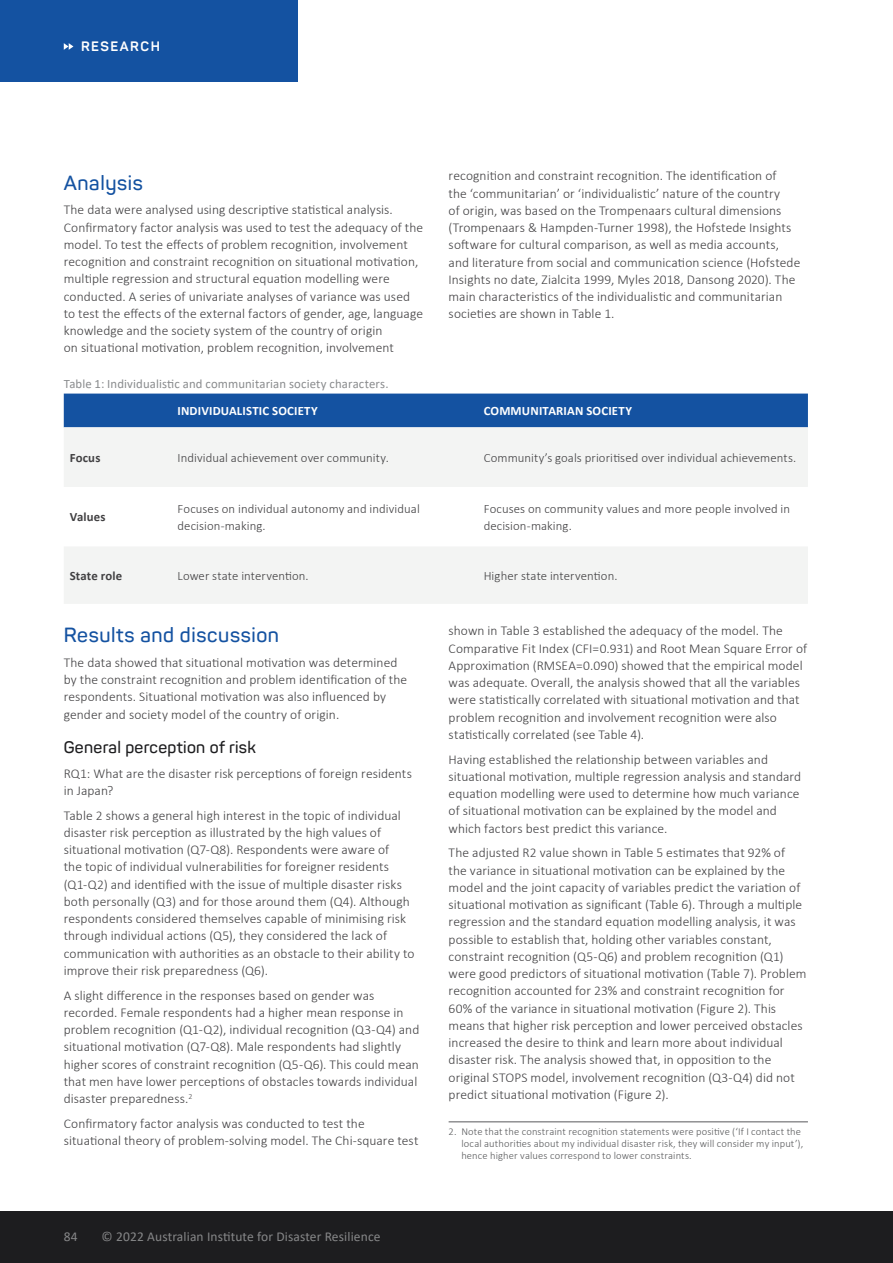
<style>
.page{position:relative;width:893px;height:1263px;background:#fff}
.page>*{position:absolute;margin:0;border:0;box-sizing:border-box;transform-origin:0 0}
.t1{font:600 20.25px "Panton";letter-spacing:.03em;color:#1452a1}
.t2{font:600 16.5px "Panton";letter-spacing:.02em;color:#1d1d1f}
.t3{font:300 13.5px/17.2px "Calibri";letter-spacing:.005em;color:#414042}
.t4{font:13.5px "Calibri";letter-spacing:.01em;color:#868788}
.t5{font:700 13.5px "Panton";letter-spacing:.11em;color:#fff}
.t6{font:300 12.75px/16.5px "Calibri";letter-spacing:.005em;color:#414042}
.t7{font:12.75px "Calibri";letter-spacing:.01em;color:#8a8c8e}
.t8{font:700 12.75px "Calibri";letter-spacing:.015em;color:#fff}
.t9{font:700 12.75px "Calibri";letter-spacing:.01em;color:#414042}
.t10{font:300 10.5px/12px "Calibri";letter-spacing:.015em;color:#58595b}
</style>
<div class="page">
<div style="left:0;top:0;width:298px;height:81px;background:#1452a1"></div>
<svg style="left:64px;top:43px;width:9px;height:7px"></svg>
<div style="left:0;top:1212px;width:893px;height:51px;background:#1d1d1f"></div>
<div style="left:64px;top:394px;width:744px;height:33px;background:#1452a1"></div>
<svg style="left:64px;top:427px;width:744px;height:177px;fill:#f3f4f3"></svg>
<hr style="left:449px;top:1121px;width:359px;height:1px;background:#58595b">
<p class="t5" style="left:81px;top:38px;width:80px">RESEARCH</p>
<h1 class="t1" style="left:64px;top:170px;width:81px">Analysis</h1>
<p class="t3" style="left:64px;top:201px;width:361px">The data were analysed using descriptive statistical analysis.<br>Confirmatory factor analysis was used to test the adequacy of the model. To test the effects of problem recognition, involvement recognition and constraint recognition on situational motivation, multiple regression and structural equation modelling were conducted. A series of univariate analyses of variance was used to test the effects of the external factors of gender, age, language knowledge and the society system of the country of origin<br>on situational motivation, problem recognition, involvement</p>
<p class="t3" style="left:449px;top:167px;width:353px">recognition and constraint recognition. The identification of<br>the ‘communitarian’ or ‘individualistic’ nature of the country<br>of origin, was based on the Trompenaars cultural dimensions (Trompenaars &amp; Hampden-Turner 1998), the Hofstede Insights software for cultural comparison, as well as media accounts, and literature from social and communication science (Hofstede Insights no date, Zialcita 1999, Myles 2018, Dansong 2020). The main characteristics of the individualistic and communitarian societies are shown in Table 1.</p>
<p class="t7" style="left:64px;top:374px;width:326px">Table 1: Individualistic and communitarian society characters.</p>
<p class="t8" style="left:177px;top:402px;width:142px">INDIVIDUALISTIC SOCIETY</p>
<p class="t8" style="left:484px;top:402px;width:150px">COMMUNITARIAN SOCIETY</p>
<p class="t9" style="left:70px;top:449px;width:32px">Focus</p>
<p class="t6" style="left:177px;top:449px;width:213px">Individual achievement over community.</p>
<p class="t6" style="left:484px;top:449px;width:314px">Community’s goals prioritised over individual achievements.</p>
<p class="t9" style="left:70px;top:508px;width:37px">Values</p>
<p class="t6" style="left:177px;top:501px;width:244px">Focuses on individual autonomy and individual decision-making.</p>
<p class="t6" style="left:484px;top:501px;width:308px">Focuses on community values and more people involved in decision-making.</p>
<p class="t9" style="left:70px;top:567px;width:54px">State role</p>
<p class="t6" style="left:177px;top:567px;width:133px">Lower state intervention.</p>
<p class="t6" style="left:484px;top:567px;width:135px">Higher state intervention.</p>
<h1 class="t1" style="left:64px;top:622px;width:217px">Results and discussion</h1>
<p class="t3" style="left:64px;top:653px;width:345px">The data showed that situational motivation was determined by the constraint recognition and problem identification of the respondents. Situational motivation was also influenced by gender and society model of the country of origin.</p>
<p class="t2" style="left:64px;top:737px;width:194px">General perception of risk</p>
<p class="t3" style="left:64px;top:764px;width:350px">RQ1: What are the disaster risk perceptions of foreign residents in Japan?</p>
<p class="t3" style="left:64px;top:806px;width:352px">Table 2 shows a general high interest in the topic of individual disaster risk perception as illustrated by the high values of situational motivation (Q7-Q8). Respondents were aware of<br>the topic of individual vulnerabilities for foreigner residents (Q1-Q2) and identified with the issue of multiple disaster risks both personally (Q3) and for those around them (Q4). Although respondents considered themselves capable of minimising risk through individual actions (Q5), they considered the lack of communication with authorities as an obstacle to their ability to improve their risk preparedness (Q6).</p>
<p class="t3" style="left:64px;top:986px;width:357px">A slight difference in the responses based on gender was recorded. Female respondents had a higher mean response in problem recognition (Q1-Q2), individual recognition (Q3-Q4) and situational motivation (Q7-Q8). Male respondents had slightly higher scores of constraint recognition (Q5-Q6). This could mean that men have lower perceptions of obstacles towards individual disaster preparedness.<sup>2</sup></p>
<p class="t3" style="left:64px;top:1114px;width:356px">Confirmatory factor analysis was conducted to test the situational theory of problem-solving model. The Chi-square test</p>
<p class="t4" style="left:64px;top:1227px;width:15px">84</p>
<p class="t4" style="left:102px;top:1227px;width:280px">© 2022 Australian Institute for Disaster Resilience</p>
<p class="t3" style="left:449px;top:622px;width:360px">shown in Table 3 established the adequacy of the model. The Comparative Fit Index (CFI=0.931) and Root Mean Square Error of Approximation (RMSEA=0.090) showed that the empirical model was adequate. Overall, the analysis showed that all the variables were statistically correlated with situational motivation and that problem recognition and involvement recognition were also statistically correlated (see Table 4).</p>
<p class="t3" style="left:449px;top:750px;width:354px">Having established the relationship between variables and situational motivation, multiple regression analysis and standard equation modelling were used to determine how much variance of situational motivation can be explained by the model and which factors best predict this variance.</p>
<p class="t3" style="left:449px;top:844px;width:359px">The adjusted R2 value shown in Table 5 estimates that 92% of the variance in situational motivation can be explained by the model and the joint capacity of variables predict the variation of situational motivation as significant (Table 6). Through a multiple regression and the standard equation modelling analysis, it was possible to establish that, holding other variables constant, constraint recognition (Q5-Q6) and problem recognition (Q1) were good predictors of situational motivation (Table 7). Problem recognition accounted for 23% and constraint recognition for 60% of the variance in situational motivation (Figure 2). This means that higher risk perception and lower perceived obstacles increased the desire to think and learn more about individual disaster risk. The analysis showed that, in opposition to the original STOPS model, involvement recognition (Q3-Q4) did not predict situational motivation (Figure 2).</p>
<p class="t10" style="left:461px;top:1125px;width:343px;text-indent:-13px">2. Note that the constraint recognition statements were positive (‘If I contact the local authorities about my individual disaster risk, they will consider my input’), hence higher values correspond to lower constraints.</p>
</div>
